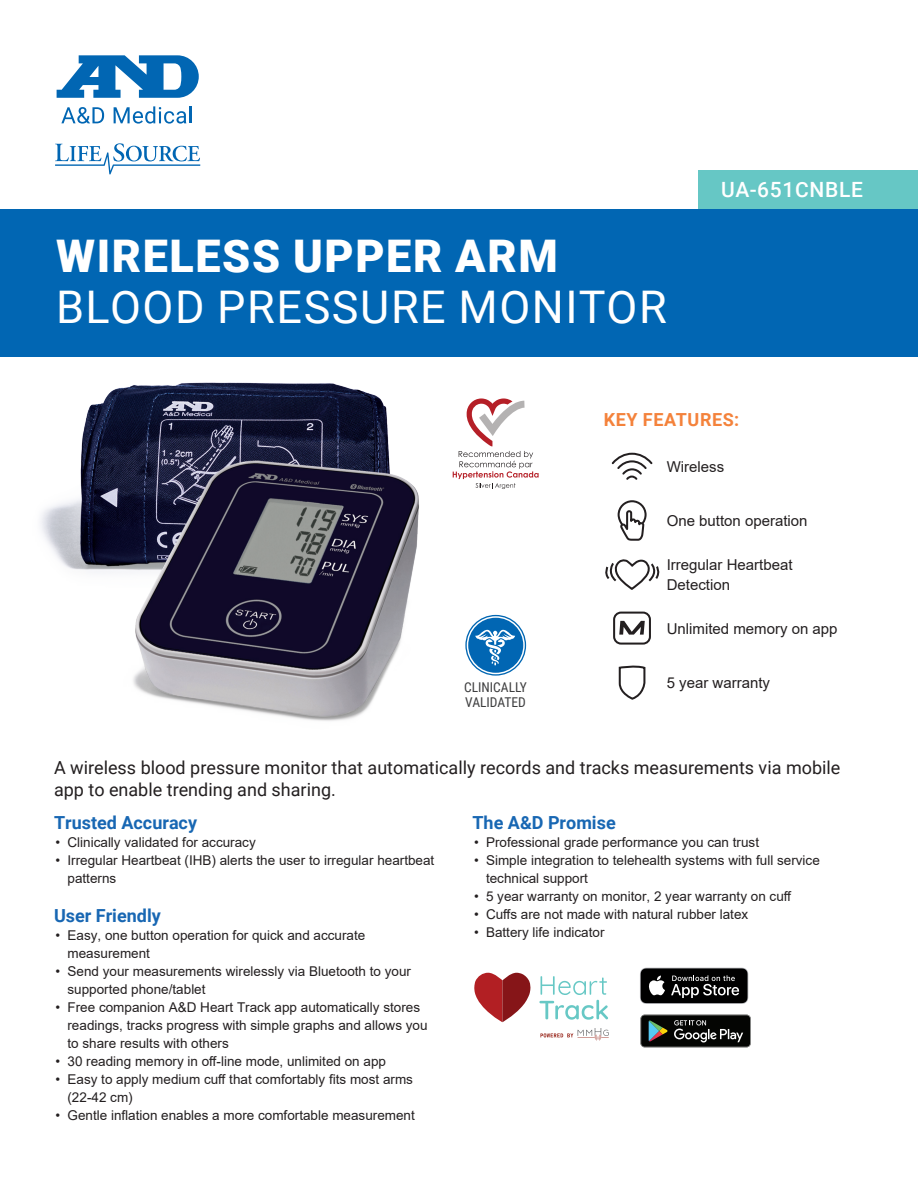
<style>
.page{position:relative;width:918px;height:1188px;background:#fff}
.page>*{position:absolute;margin:0;border:0;box-sizing:border-box;transform-origin:0 0}
.t1{font:45px/51px "Roboto";letter-spacing:.035em;color:#fff}
.t2{font:500 21px "Roboto";letter-spacing:.035em;color:#fff}
.t3{font:18px/22.5px "Roboto";color:#231f20}
.t4{font:700 18px "Roboto";color:#1867b3}
.t5{font:700 18px "Roboto";letter-spacing:.035em;color:#f4823b}
.t6{font:15px/19.5px "Arial";color:#231f20}
.t7{font:13.5px/18px "Arial";color:#231f20}
.t8{font:13.5px/15px "Roboto Condensed";color:#3e3e3f}
.s1{font-weight:900}
</style>
<div class="page">
<div style="left:699px;top:170px;width:219px;height:39px;background:#66c7c5"></div>
<svg style="left:466px;top:616px;width:59px;height:59px"></svg>
<div style="left:465px;top:615px;width:61px;height:61px;border:1px solid #0166b3;border-radius:50%"></div>
<div style="left:468px;top:618px;width:55px;height:55px;background:#0166b3;border-radius:50%"></div>
<svg style="left:475px;top:630px;width:40px;height:35px"></svg>
<div style="left:0;top:209px;width:918px;height:147px;background:#0166b3"></div>
<svg style="left:612px;top:453px;width:41px;height:27px"></svg>
<svg style="left:617px;top:500px;width:30px;height:41px"></svg>
<svg style="left:605px;top:559px;width:55px;height:31px"></svg>
<div style="left:613px;top:612px;width:38px;height:33px;border:2px solid #231f20;border-radius:7px"></div>
<svg style="left:619px;top:621px;width:26px;height:14px"></svg>
<svg style="left:618px;top:665px;width:28px;height:35px"></svg>
<svg style="left:453px;top:398px;width:86px;height:91px"></svg>
<svg style="left:55px;top:143px;width:145px;height:32px"></svg>
<svg style="left:61px;top:107px;width:43px;height:17px"></svg>
<svg style="left:114px;top:106px;width:78px;height:18px"></svg>
<svg style="left:57px;top:55px;width:142px;height:43px"></svg>
<img style="left:27px;top:356px;width:411px;height:365px">
<svg style="left:640px;top:1014px;width:108px;height:34px"></svg>
<svg style="left:641px;top:1015px;width:110px;height:32px;background:#292c29"></svg>
<svg style="left:640px;top:968px;width:108px;height:36px;background:#313131"></svg>
<svg style="left:540px;top:1028px;width:69px;height:13px"></svg>
<svg style="left:474px;top:973px;width:57px;height:49px"></svg>
<svg style="left:539px;top:976px;width:69px;height:44px"></svg>
<p class="t1" style="left:56px;top:229px;width:612px"><span class="s1">WIRELESS UPPER ARM<br></span>BLOOD PRESSURE MONITOR</p>
<p class="t2" style="left:721px;top:174px;width:143px">UA-651CNBLE</p>
<p class="t5" style="left:604px;top:407px;width:137px">KEY FEATURES:</p>
<p class="t6" style="left:667px;top:457px;width:59px">Wireless</p>
<p class="t8" style="left:464px;top:680px;width:64px">CLINICALLY<br>VALIDATED</p>
<p class="t6" style="left:667px;top:511px;width:142px">One button operation</p>
<p class="t6" style="left:667px;top:555px;width:127px">Irregular Heartbeat<br>Detection</p>
<p class="t6" style="left:667px;top:619px;width:172px">Unlimited memory on app</p>
<p class="t6" style="left:667px;top:673px;width:105px">5 year warranty</p>
<p class="t3" style="left:54px;top:756px;width:788px">A wireless blood pressure monitor that automatically records and tracks measurements via mobile app to enable trending and sharing.</p>
<p class="t4" style="left:54px;top:810px;width:145px">Trusted Accuracy</p>
<p class="t7" style="left:56px;top:833px;width:202px">• Clinically validated for accuracy</p>
<p class="t7" style="left:68px;top:851px;width:368px;text-indent:-12px">• Irregular Heartbeat (IHB) alerts the user to irregular heartbeat patterns</p>
<p class="t4" style="left:54px;top:903px;width:108px">User Friendly</p>
<p class="t7" style="left:68px;top:926px;width:299px;text-indent:-12px">• Easy, one button operation for quick and accurate measurement</p>
<p class="t7" style="left:68px;top:962px;width:345px;text-indent:-12px">• Send your measurements wirelessly via Bluetooth to your supported phone/tablet</p>
<p class="t7" style="left:68px;top:998px;width:362px;text-indent:-12px">• Free companion A&amp;D Heart Track app automatically stores readings, tracks progress with simple graphs and allows you to share results with others</p>
<p class="t7" style="left:56px;top:1052px;width:332px">• 30 reading memory in off-line mode, unlimited on app</p>
<p class="t7" style="left:68px;top:1070px;width:347px;text-indent:-12px">• Easy to apply medium cuff that comfortably fits most arms (22-42 cm)</p>
<p class="t7" style="left:56px;top:1106px;width:361px">• Gentle inflation enables a more comfortable measurement</p>
<p class="t4" style="left:472px;top:810px;width:145px">The A&amp;D Promise</p>
<p class="t7" style="left:474px;top:833px;width:287px">• Professional grade performance you can trust</p>
<p class="t7" style="left:486px;top:851px;width:335px;text-indent:-12px">• Simple integration to telehealth systems with full service technical support</p>
<p class="t7" style="left:474px;top:887px;width:319px">• 5 year warranty on monitor, 2 year warranty on cuff</p>
<p class="t7" style="left:474px;top:905px;width:276px">• Cuffs are not made with natural rubber latex</p>
<p class="t7" style="left:474px;top:923px;width:132px">• Battery life indicator</p>
</div>
